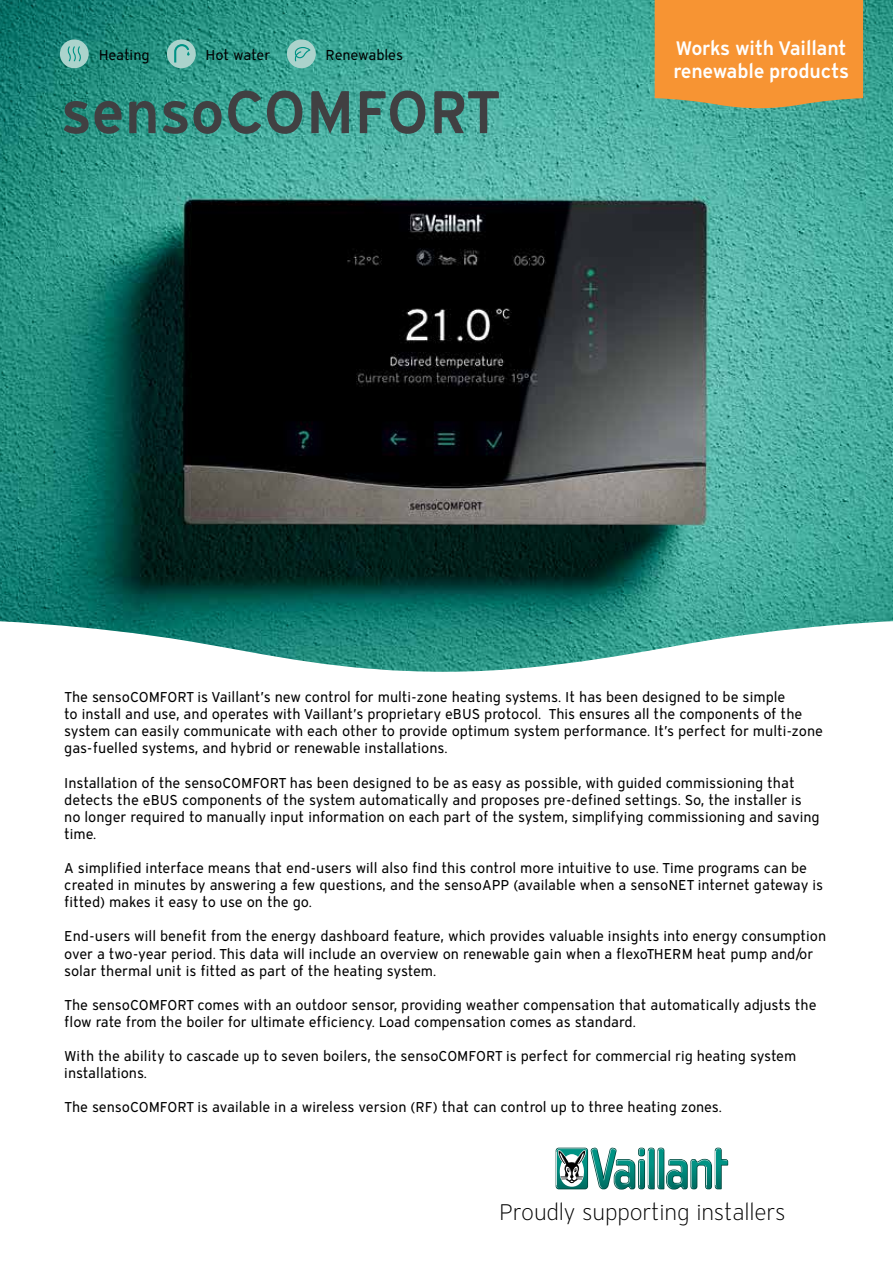
<style>
.page{position:relative;width:893px;height:1263px;background:#fff}
.page>*{position:absolute;margin:0;border:0;box-sizing:border-box;transform-origin:0 0}
.t1{font:600 60px "Vaillant 16";color:#414042}
.t2{font:300 22.5px "Vaillant 16";letter-spacing:-.01em;color:#000}
.t3{font:600 19.5px/23.4px "Vaillant 14";letter-spacing:-.02em;color:#fff}
.t4{font:14.25px/17.1px "Vaillant 16";letter-spacing:-.005em;color:#000}
.t5{font:14.25px "Vaillant 12";letter-spacing:-.01em;color:#000}
</style>
<div class="page">
<img style="left:0;top:0;width:893px;height:620px">
<div style="left:167px;top:39px;width:29px;height:29px;background:#abd3cc;border-radius:50%"></div>
<svg style="left:174px;top:44px;width:16px;height:19px"></svg>
<div style="left:287px;top:39px;width:29px;height:29px;background:#abd3cc;border-radius:50%"></div>
<svg style="left:294px;top:47px;width:16px;height:14px"></svg>
<div style="left:60px;top:39px;width:29px;height:29px;background:#abd3cc;border-radius:50%"></div>
<svg style="left:68px;top:46px;width:13px;height:15px"></svg>
<svg style="left:0;top:620px;width:893px;height:570px"></svg>
<svg style="left:556px;top:1148px;width:172px;height:41px"></svg>
<div style="left:655px;top:0;width:208px;height:109px;background:#f79433"></div>
<p class="t5" style="left:99px;top:45px;width:53px">Heating</p>
<p class="t5" style="left:205px;top:45px;width:66px">Hot water</p>
<p class="t5" style="left:326px;top:45px;width:79px">Renewables</p>
<h1 class="t1" style="left:61px;top:71px;width:438px">sensoCOMFORT</h1>
<h3 class="t3" style="left:673px;top:36px;width:177px">Works with Vaillant renewable products</h3>
<p class="t4" style="left:64px;top:688px;width:760px">The sensoCOMFORT is Vaillant’s new control for multi-zone heating systems. It has been designed to be simple<br>to install and use, and operates with Vaillant’s proprietary eBUS protocol. This ensures all the components of the system can easily communicate with each other to provide optimum system performance. It’s perfect for multi-zone gas-fuelled systems, and hybrid or renewable installations.</p>
<p class="t4" style="left:64px;top:774px;width:757px">Installation of the sensoCOMFORT has been designed to be as easy as possible, with guided commissioning that detects the eBUS components of the system automatically and proposes pre-defined settings. So, the installer is no longer required to manually input information on each part of the system, simplifying commissioning and saving time.</p>
<p class="t4" style="left:64px;top:859px;width:760px">A simplified interface means that end-users will also find this control more intuitive to use. Time programs can be created in minutes by answering a few questions, and the sensoAPP (available when a sensoNET internet gateway is fitted) makes it easy to use on the go.</p>
<p class="t4" style="left:64px;top:928px;width:763px">End-users will benefit from the energy dashboard feature, which provides valuable insights into energy consumption over a two-year period. This data will include an overview on renewable gain when a flexoTHERM heat pump and/or solar thermal unit is fitted as part of the heating system.</p>
<p class="t4" style="left:64px;top:996px;width:754px">The sensoCOMFORT comes with an outdoor sensor, providing weather compensation that automatically adjusts the flow rate from the boiler for ultimate efficiency. Load compensation comes as standard.</p>
<p class="t4" style="left:64px;top:1047px;width:734px">With the ability to cascade up to seven boilers, the sensoCOMFORT is perfect for commercial rig heating system installations.</p>
<p class="t4" style="left:64px;top:1099px;width:659px">The sensoCOMFORT is available in a wireless version (RF) that can control up to three heating zones.</p>
<h2 class="t2" style="left:499px;top:1198px;width:288px">Proudly supporting installers</h2>
</div>
